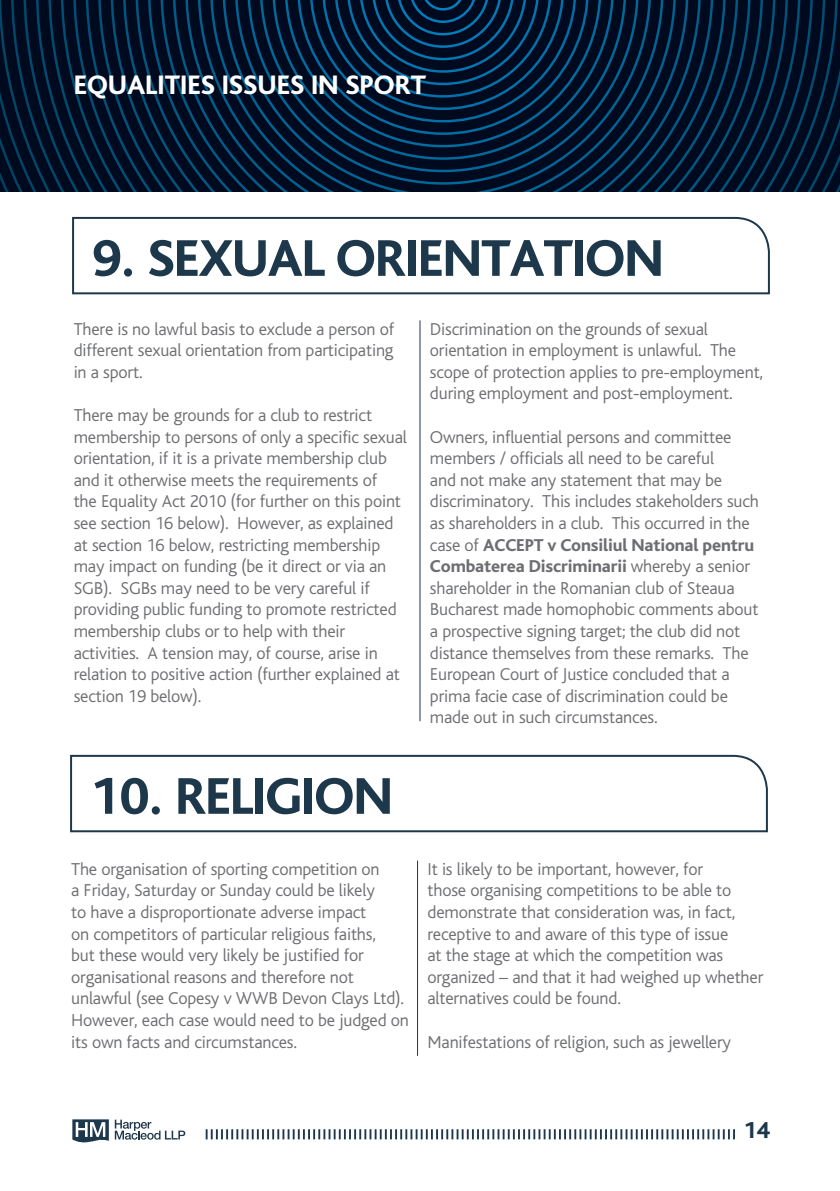
<style>
.page{position:relative;width:840px;height:1191px;background:#fff}
.page>*{position:absolute;margin:0;border:0;box-sizing:border-box;transform-origin:0 0}
.t1{font:800 54px "Bliss";letter-spacing:-.02em;color:#1e384b}
.t2{font:800 28px "Bliss";color:#fff}
.t3{font:800 24px "Bliss";color:#1e384b}
.t4{font:300 18px/21.6px "Bliss";letter-spacing:-.01em;color:#6d6e71}
.s1{font-weight:800}
</style>
<div class="page">
<svg style="left:205px;top:1129px;width:529px;height:10px"></svg>
<svg style="left:115px;top:1119px;width:70px;height:20px"></svg>
<svg style="left:72px;top:1119px;width:37px;height:23px"></svg>
<hr style="left:419px;top:320px;width:1px;height:401px;background:#1e384b">
<hr style="left:417px;top:860px;width:1px;height:195px;background:#1e384b">
<svg style="left:72px;top:216px;width:698px;height:79px"></svg>
<svg style="left:70px;top:754px;width:698px;height:79px"></svg>
<svg style="left:48px;top:0;width:789px;height:191px;background:#00162e"></svg>
<svg style="left:61px;top:0;width:764px;height:191px;background:#00172f"></svg>
<svg style="left:73px;top:0;width:739px;height:191px;background:#00172f"></svg>
<svg style="left:86px;top:0;width:714px;height:191px;background:#001730"></svg>
<svg style="left:98px;top:0;width:689px;height:191px;background:#001830"></svg>
<svg style="left:110px;top:0;width:665px;height:191px;background:#001830"></svg>
<svg style="left:123px;top:0;width:639px;height:191px;background:#001831"></svg>
<svg style="left:135px;top:0;width:615px;height:191px;background:#001831"></svg>
<svg style="left:148px;top:0;width:589px;height:191px;background:#001932"></svg>
<svg style="left:160px;top:0;width:565px;height:191px;background:#001932"></svg>
<svg style="left:173px;top:0;width:540px;height:191px;background:#001933"></svg>
<svg style="left:185px;top:0;width:515px;height:191px;background:#001a33"></svg>
<svg style="left:197px;top:0;width:491px;height:191px;background:#001a33"></svg>
<svg style="left:210px;top:0;width:465px;height:191px;background:#001a34"></svg>
<svg style="left:222px;top:0;width:441px;height:191px;background:#001a34"></svg>
<svg style="left:235px;top:0;width:415px;height:191px;background:#001a34"></svg>
<svg style="left:247px;top:0;width:391px;height:185px;background:#001b35"></svg>
<svg style="left:260px;top:0;width:366px;height:172px;background:#001c36"></svg>
<svg style="left:272px;top:0;width:341px;height:160px;background:#001c37"></svg>
<svg style="left:284px;top:0;width:317px;height:147px;background:#001c37"></svg>
<svg style="left:297px;top:0;width:291px;height:135px;background:#001e3a"></svg>
<h2 class="t2" style="left:74px;top:70px;width:354px">EQUALITIES ISSUES IN SPORT</h2>
<h1 class="t1" style="left:92px;top:230px;width:573px">9. SEXUAL ORIENTATION</h1>
<p class="t4" style="left:74px;top:318px;width:322px;text-align:justify">There is no lawful basis to exclude a person of different sexual orientation from participating in a sport.</p>
<p class="t4" style="left:74px;top:404px;width:334px">There may be grounds for a club to restrict membership to persons of only a specific sexual orientation, if it is a private membership club and it otherwise meets the requirements of<br>the Equality Act 2010 (for further on this point see section 16 below). However, as explained at section 16 below, restricting membership may impact on funding (be it direct or via an SGB). SGBs may need to be very careful if providing public funding to promote restricted membership clubs or to help with their activities. A tension may, of course, arise in relation to positive action (further explained at section 19 below).</p>
<h1 class="t1" style="left:90px;top:768px;width:304px">10. RELIGION</h1>
<p class="t4" style="left:429px;top:318px;width:334px">Discrimination on the grounds of sexual orientation in employment is unlawful. The scope of protection applies to pre-employment, during employment and post-employment.</p>
<p class="t4" style="left:429px;top:426px;width:330px">Owners, influential persons and committee members / officials all need to be careful<br>and not make any statement that may be discriminatory. This includes stakeholders such as shareholders in a club. This occurred in the case of <span class="s1">ACCEPT v Consiliul National pentru Combaterea Discriminarii</span> whereby a senior shareholder in the Romanian club of Steaua Bucharest made homophobic comments about a prospective signing target; the club did not distance themselves from these remarks. The European Court of Justice concluded that a prima facie case of discrimination could be made out in such circumstances.</p>
<p class="t4" style="left:71px;top:858px;width:339px">The organisation of sporting competition on<br>a Friday, Saturday or Sunday could be likely<br>to have a disproportionate adverse impact<br>on competitors of particular religious faiths,<br>but these would very likely be justified for organisational reasons and therefore not unlawful (see Copesy v WWB Devon Clays Ltd).<br>However, each case would need to be judged on its own facts and circumstances.</p>
<p class="t4" style="left:427px;top:858px;width:337px">It is likely to be important, however, for<br>those organising competitions to be able to demonstrate that consideration was, in fact, receptive to and aware of this type of issue<br>at the stage at which the competition was organized – and that it had weighed up whether alternatives could be found.</p>
<p class="t4" style="left:427px;top:1031px;width:305px">Manifestations of religion, such as jewellery</p>
<h3 class="t3" style="left:743px;top:1117px;width:28px">14</h3>
</div>
